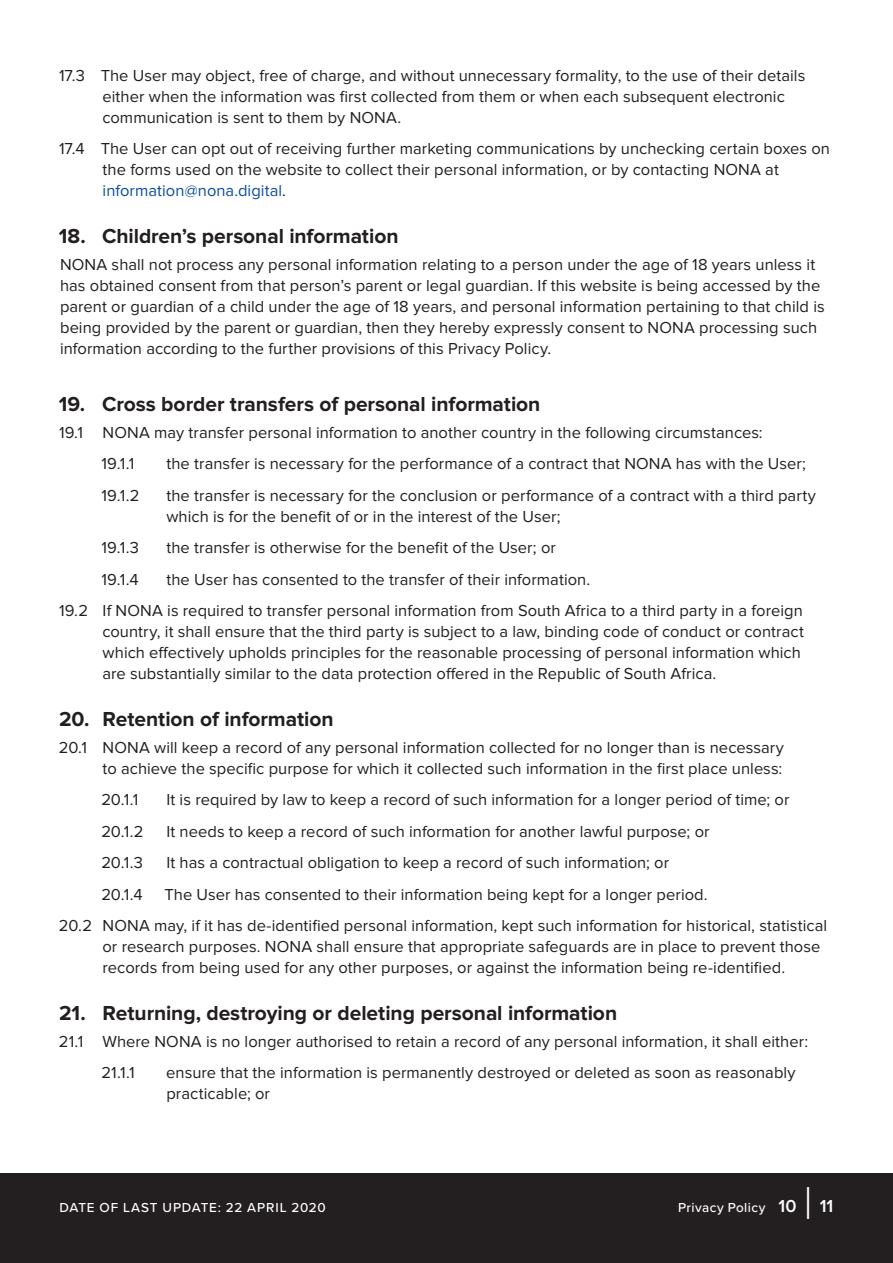
<style>
.page{position:relative;width:893px;height:1263px;background:#fff}
.page>*{position:absolute;margin:0;border:0;box-sizing:border-box;transform-origin:0 0}
.t1{font:300 45px "Proxima Nova";color:#fff}
.t2{font:700 21px "Proxima Nova";letter-spacing:-.005em;color:#231f20}
.t3{font:600 18px "Proxima Nova";color:#fff}
.body-spbl{font:16.5px/21px "Proxima Nova";letter-spacing:.005em;color:#231f20}
.t4{font:500 13.5px "Proxima Nova";letter-spacing:.05em;color:#fff}
.t5{font:500 13.5px "Proxima Nova";letter-spacing:.03em;color:#fff}
.s1{color:#0d4da1}
</style>
<div class="page">
<div style="left:0;top:1174px;width:893px;height:89px;background:#231f20"></div>
<p class="body-spbl" style="left:102px;top:65px;width:704px;text-indent:-43px">17.3 The User may object, free of charge, and without unnecessary formality, to the use of their details either when the information was first collected from them or when each subsequent electronic communication is sent to them by NONA.</p>
<p class="body-spbl" style="left:103px;top:139px;width:729px;text-indent:-44px">17.4 The User can opt out of receiving further marketing communications by unchecking certain boxes on the forms used on the website to collect their personal information, or by contacting NONA at <span class="s1">information@nona.digital</span>.</p>
<p class="t2" style="left:59px;top:226px;width:341px">18. Children’s personal information</p>
<p class="body-spbl" style="left:60px;top:254px;width:766px">NONA shall not process any personal information relating to a person under the age of 18 years unless it has obtained consent from that person’s parent or legal guardian. If this website is being accessed by the parent or guardian of a child under the age of 18 years, and personal information pertaining to that child is being provided by the parent or guardian, then they hereby expressly consent to NONA processing such information according to the further provisions of this Privacy Policy.</p>
<p class="t2" style="left:59px;top:394px;width:483px">19. Cross border transfers of personal information</p>
<p class="body-spbl" style="left:59px;top:422px;width:705px">19.1 NONA may transfer personal information to another country in the following circumstances:</p>
<p class="body-spbl" style="left:102px;top:454px;width:34px">19.1.1</p>
<p class="body-spbl" style="left:166px;top:454px;width:641px">the transfer is necessary for the performance of a contract that NONA has with the User;</p>
<p class="body-spbl" style="left:102px;top:485px;width:40px">19.1.2</p>
<p class="body-spbl" style="left:166px;top:485px;width:651px">the transfer is necessary for the conclusion or performance of a contract with a third party which is for the benefit of or in the interest of the User;</p>
<p class="body-spbl" style="left:102px;top:538px;width:39px">19.1.3</p>
<p class="body-spbl" style="left:166px;top:538px;width:391px">the transfer is otherwise for the benefit of the User; or</p>
<p class="body-spbl" style="left:102px;top:569px;width:39px">19.1.4</p>
<p class="body-spbl" style="left:166px;top:569px;width:425px">the User has consented to the transfer of their information.</p>
<p class="body-spbl" style="left:102px;top:601px;width:703px;text-indent:-43px">19.2 If NONA is required to transfer personal information from South Africa to a third party in a foreign country, it shall ensure that the third party is subject to a law, binding code of conduct or contract which effectively upholds principles for the reasonable processing of personal information which are substantially similar to the data protection offered in the Republic of South Africa.</p>
<p class="t2" style="left:59px;top:709px;width:276px">20. Retention of information</p>
<p class="body-spbl" style="left:59px;top:737px;width:727px;text-align:right">20.1 NONA will keep a record of any personal information collected for no longer than is necessary to achieve the specific purpose for which it collected such information in the first place unless:</p>
<p class="body-spbl" style="left:101px;top:790px;width:39px">20.1.1</p>
<p class="body-spbl" style="left:166px;top:790px;width:625px">It is required by law to keep a record of such information for a longer period of time; or</p>
<p class="body-spbl" style="left:101px;top:821px;width:44px">20.1.2</p>
<p class="body-spbl" style="left:166px;top:821px;width:545px">It needs to keep a record of such information for another lawful purpose; or</p>
<p class="body-spbl" style="left:101px;top:853px;width:43px">20.1.3</p>
<p class="body-spbl" style="left:166px;top:853px;width:504px">It has a contractual obligation to keep a record of such information; or</p>
<p class="body-spbl" style="left:101px;top:884px;width:43px">20.1.4</p>
<p class="body-spbl" style="left:164px;top:884px;width:545px">The User has consented to their information being kept for a longer period.</p>
<p class="body-spbl" style="left:102px;top:916px;width:726px;text-indent:-43px">20.2 NONA may, if it has de-identified personal information, kept such information for historical, statistical or research purposes. NONA shall ensure that appropriate safeguards are in place to prevent those records from being used for any other purposes, or against the information being re-identified.</p>
<p class="t2" style="left:59px;top:1003px;width:560px">21. Returning, destroying or deleting personal information</p>
<p class="body-spbl" style="left:59px;top:1031px;width:751px">21.1 Where NONA is no longer authorised to retain a record of any personal information, it shall either:</p>
<p class="body-spbl" style="left:101px;top:1063px;width:35px">21.1.1</p>
<p class="body-spbl" style="left:166px;top:1063px;width:631px">ensure that the information is permanently destroyed or deleted as soon as reasonably practicable; or</p>
<h1 class="t1" style="left:803px;top:1182px;width:11px">|</h1>
<p class="t3" style="left:778px;top:1197px;width:20px">10</p>
<p class="t4" style="left:60px;top:1197px;width:268px">DATE OF LAST UPDATE: 22 APRIL 2020</p>
<p class="t5" style="left:678px;top:1197px;width:89px">Privacy Policy</p>
<p class="t3" style="left:820px;top:1197px;width:15px">11</p>
</div>
